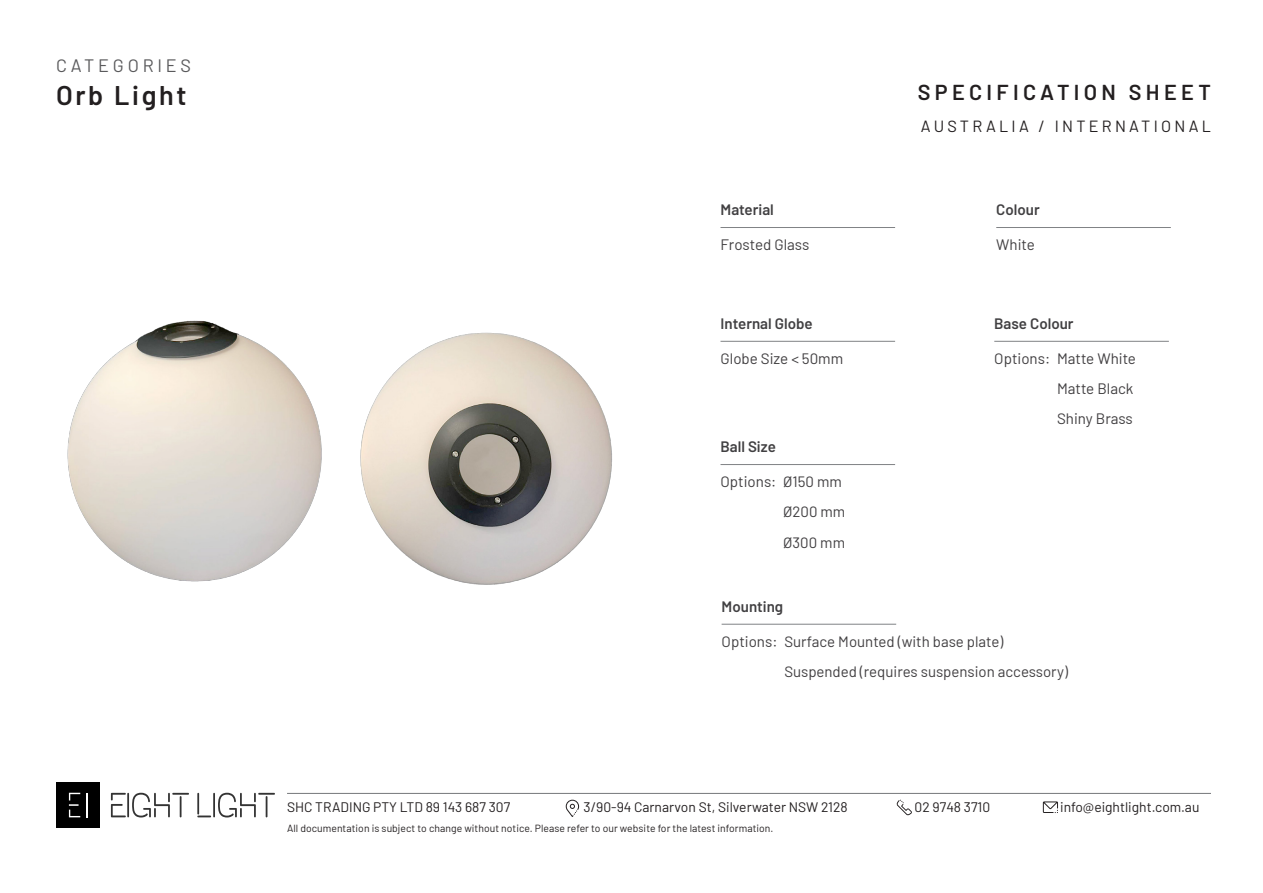
<style>
.page{position:relative;width:1263px;height:893px;background:#fff}
.page>*{position:absolute;margin:0;border:0;box-sizing:border-box;transform-origin:0 0}
.t1{font:600 27px "Barlow";letter-spacing:.1em;color:#231f20}
.t2{font:600 21.6px "Barlow";letter-spacing:.195em;color:#231f20}
.t3{font:18px "Barlow";letter-spacing:.21em;color:#5a5a5c}
.t4{font:16.2px "Barlow";letter-spacing:.2em;color:#231f20}
.t5{font:15.15px/30.3px "Barlow";color:#413f41}
.t6{font:600 15.15px "Barlow";color:#414042}
.t7{font:15px "Barlow";color:#413f41}
.t8{font:13.8px "Barlow";color:#231f20}
.t9{font:10.35px "Barlow";letter-spacing:.005em;color:#231f20}
</style>
<div class="page">
<hr style="left:287px;top:793px;width:924px;height:1px;background:#808285">
<svg style="left:897px;top:800px;width:15px;height:15px"></svg>
<svg style="left:1043px;top:801px;width:15px;height:12px"></svg>
<svg style="left:566px;top:800px;width:13px;height:17px"></svg>
<div style="left:57px;top:782px;width:43px;height:46px;background:#000"></div>
<svg style="left:87px;top:793px;width:1px;height:24px"></svg>
<svg style="left:69px;top:793px;width:11px;height:24px"></svg>
<svg style="left:111px;top:793px;width:15px;height:24px"></svg>
<hr style="left:127px;top:793px;width:2px;height:24px;background:#333">
<svg style="left:132px;top:793px;width:57px;height:24px"></svg>
<hr style="left:180px;top:796px;width:2px;height:21px;background:#333">
<hr style="left:197px;top:793px;width:2px;height:21px;background:#333">
<svg style="left:197px;top:815px;width:14px;height:2px"></svg>
<hr style="left:213px;top:793px;width:2px;height:24px;background:#333">
<svg style="left:218px;top:793px;width:57px;height:24px"></svg>
<hr style="left:720px;top:464px;width:175px;height:1px;background:#808285">
<hr style="left:722px;top:624px;width:174px;height:1px;background:#808285">
<hr style="left:994px;top:341px;width:175px;height:1px;background:#808285">
<hr style="left:996px;top:227px;width:175px;height:1px;background:#808285">
<hr style="left:720px;top:341px;width:175px;height:1px;background:#808285">
<hr style="left:720px;top:227px;width:175px;height:1px;background:#808285">
<img style="left:360px;top:332px;width:252px;height:253px">
<img style="left:67px;top:320px;width:255px;height:262px">
<p class="t3" style="left:56px;top:52px;width:137px">CATEGORIES</p>
<p class="t1" style="left:56px;top:76px;width:132px">Orb Light</p>
<p class="t6" style="left:720px;top:199px;width:55px">Material</p>
<p class="t5" style="left:720px;top:228px;width:90px">Frosted Glass</p>
<p class="t6" style="left:720px;top:312px;width:94px">Internal Globe</p>
<p class="t5" style="left:721px;top:342px;width:124px">Globe Size &lt; 50mm</p>
<p class="t6" style="left:720px;top:436px;width:57px">Ball Size</p>
<p class="t5" style="left:720px;top:465px;width:57px">Options:</p>
<p class="t7" style="left:783px;top:471px;width:60px">Ø150 mm</p>
<p class="t7" style="left:783px;top:501px;width:64px">Ø200 mm</p>
<p class="t7" style="left:783px;top:531px;width:63px">Ø300 mm</p>
<p class="t2" style="left:918px;top:76px;width:295px">SPECIFICATION SHEET</p>
<p class="t4" style="left:921px;top:115px;width:292px">AUSTRALIA / INTERNATIONAL</p>
<p class="t6" style="left:996px;top:199px;width:45px">Colour</p>
<p class="t5" style="left:996px;top:228px;width:40px">White</p>
<p class="t6" style="left:994px;top:312px;width:81px">Base Colour</p>
<p class="t5" style="left:994px;top:342px;width:57px">Options:</p>
<p class="t5" style="left:1057px;top:342px;width:80px">Matte White<br>Matte Black</p>
<p class="t5" style="left:1057px;top:403px;width:77px">Shiny Brass</p>
<p class="t6" style="left:722px;top:595px;width:63px">Mounting</p>
<p class="t5" style="left:722px;top:625px;width:57px">Options:</p>
<p class="t7" style="left:784px;top:630px;width:221px">Surface Mounted (with base plate)</p>
<p class="t7" style="left:784px;top:661px;width:285px">Suspended (requires suspension accessory)</p>
<p class="t8" style="left:287px;top:797px;width:225px">SHC TRADING PTY LTD 89 143 687 307</p>
<p class="t8" style="left:1060px;top:797px;width:141px">info@eightlight.com.au</p>
<p class="t9" style="left:287px;top:821px;width:488px">All documentation is subject to change without notice. Please refer to our website for the latest information.</p>
<p class="t8" style="left:583px;top:797px;width:266px">3/90-94 Carnarvon St, Silverwater NSW 2128</p>
<p class="t8" style="left:915px;top:797px;width:77px">02 9748 3710</p>
</div>
